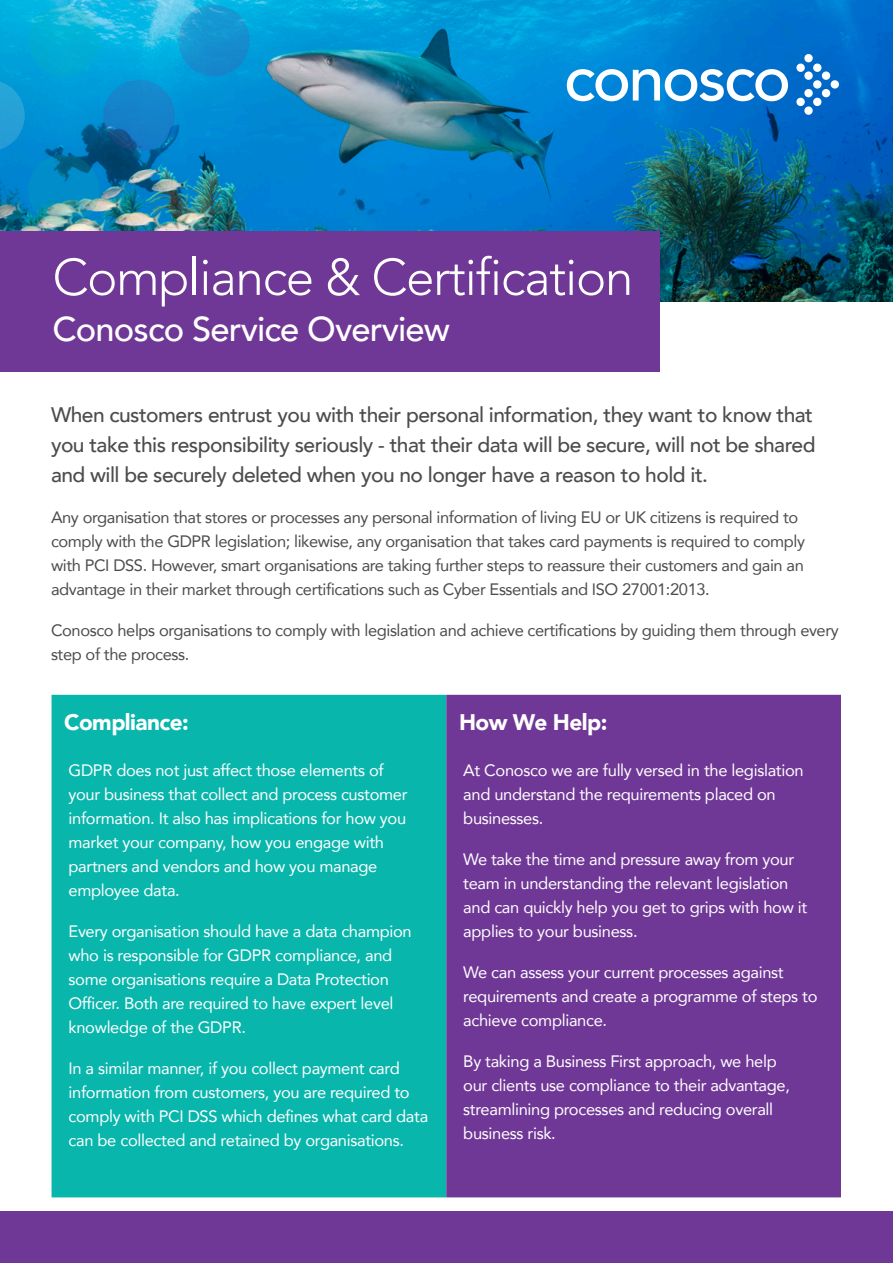
<style>
.page{position:relative;width:893px;height:1263px;background:#fff}
.page>*{position:absolute;margin:0;border:0;box-sizing:border-box;transform-origin:0 0}
.t1{font:300 51px "Avenir";letter-spacing:-.025em;color:#fff}
.t2{font:500 34.5px "Avenir";letter-spacing:-.025em;color:#fff}
.t3{font:900 22.5px "Avenir";letter-spacing:-.025em;color:#fff}
.t4{font:500 21px/30px "Avenir";letter-spacing:-.025em;color:#4b4c4d;text-align:justify}
.t5{font:16.5px/24px "Avenir";letter-spacing:-.02em;color:#fff}
.t6{font:16.5px/24px "Avenir";letter-spacing:-.025em;color:#4b4c4d}
</style>
<div class="page">
<img style="left:0;top:0;width:893px;height:301px">
<svg style="left:567px;top:69px;width:221px;height:32px"></svg>
<div style="left:804px;top:54px;width:9px;height:8px;background:#fff;border-radius:50%"></div>
<div style="left:813px;top:64px;width:8px;height:8px;background:#fff;border-radius:50%"></div>
<div style="left:822px;top:71px;width:8px;height:9px;background:#fff;border-radius:50%"></div>
<div style="left:831px;top:80px;width:8px;height:9px;background:#fff;border-radius:50%"></div>
<div style="left:796px;top:64px;width:9px;height:8px;background:#fff;border-radius:50%"></div>
<div style="left:804px;top:71px;width:9px;height:9px;background:#fff;border-radius:50%"></div>
<div style="left:813px;top:80px;width:8px;height:9px;background:#fff;border-radius:50%"></div>
<div style="left:822px;top:89px;width:8px;height:8px;background:#fff;border-radius:50%"></div>
<div style="left:804px;top:89px;width:9px;height:8px;background:#fff;border-radius:50%"></div>
<div style="left:796px;top:98px;width:9px;height:8px;background:#fff;border-radius:50%"></div>
<div style="left:813px;top:98px;width:8px;height:8px;background:#fff;border-radius:50%"></div>
<div style="left:804px;top:106px;width:9px;height:9px;background:#fff;border-radius:50%"></div>
<svg style="left:103px;top:0;width:72px;height:1px"></svg>
<svg style="left:178px;top:5px;width:72px;height:71px;background:#1793d0"></svg>
<svg style="left:0;top:0;width:25px;height:2px"></svg>
<svg style="left:28px;top:5px;width:72px;height:71px;background:#0ab1d6"></svg>
<svg style="left:103px;top:80px;width:72px;height:71px;background:#147dc3"></svg>
<svg style="left:0;top:80px;width:25px;height:71px;background:#1a9bd5"></svg>
<img style="left:28px;top:155px;width:72px;height:71px;border-radius:50%">
<svg style="left:0;top:230px;width:25px;height:1px"></svg>
<div style="left:0;top:231px;width:659px;height:140px;background:#703896"></div>
<div style="left:52px;top:695px;width:394px;height:502px;background:#09b6ac"></div>
<div style="left:446px;top:695px;width:395px;height:502px;background:#703896"></div>
<div style="left:0;top:1212px;width:892px;height:51px;background:#703896"></div>
<p class="t1" style="left:53px;top:247px;width:582px">Compliance &amp; Certification</p>
<p class="t2" style="left:53px;top:300px;width:399px">Conosco Service Overview</p>
<p class="t4" style="left:51px;top:399px;width:766px">When customers entrust you with their personal information, they want to know that you take this responsibility seriously - that their data will be secure, will not be shared and will be securely deleted when you no longer have a reason to hold it.</p>
<p class="t6" style="left:51px;top:505px;width:755px">Any organisation that stores or processes any personal information of living EU or UK citizens is required to comply with the GDPR legislation; likewise, any organisation that takes card payments is required to comply with PCI DSS. However, smart organisations are taking further steps to reassure their customers and gain an advantage in their market through certifications such as Cyber Essentials and ISO 27001:2013.</p>
<p class="t6" style="left:51px;top:618px;width:789px">Conosco helps organisations to comply with legislation and achieve certifications by guiding them through every step of the process.</p>
<p class="t3" style="left:64px;top:703px;width:126px">Compliance:</p>
<p class="t3" style="left:459px;top:703px;width:150px">How We Help:</p>
<p class="t5" style="left:69px;top:758px;width:340px">GDPR does not just affect those elements of your business that collect and process customer information. It also has implications for how you market your company, how you engage with partners and vendors and how you manage employee data.</p>
<p class="t5" style="left:69px;top:919px;width:345px">Every organisation should have a data champion who is responsible for GDPR compliance, and some organisations require a Data Protection Officer. Both are required to have expert level knowledge of the GDPR.</p>
<p class="t5" style="left:69px;top:1056px;width:361px">In a similar manner, if you collect payment card information from customers, you are required to comply with PCI DSS which defines what card data can be collected and retained by organisations.</p>
<p class="t5" style="left:463px;top:758px;width:342px">At Conosco we are fully versed in the legislation and understand the requirements placed on businesses.</p>
<p class="t5" style="left:463px;top:847px;width:345px">We take the time and pressure away from your team in understanding the relevant legislation and can quickly help you get to grips with how it applies to your business.</p>
<p class="t5" style="left:463px;top:960px;width:356px">We can assess your current processes against requirements and create a programme of steps to achieve compliance.</p>
<p class="t5" style="left:463px;top:1049px;width:328px">By taking a Business First approach, we help our clients use compliance to their advantage, streamlining processes and reducing overall business risk.</p>
</div>
